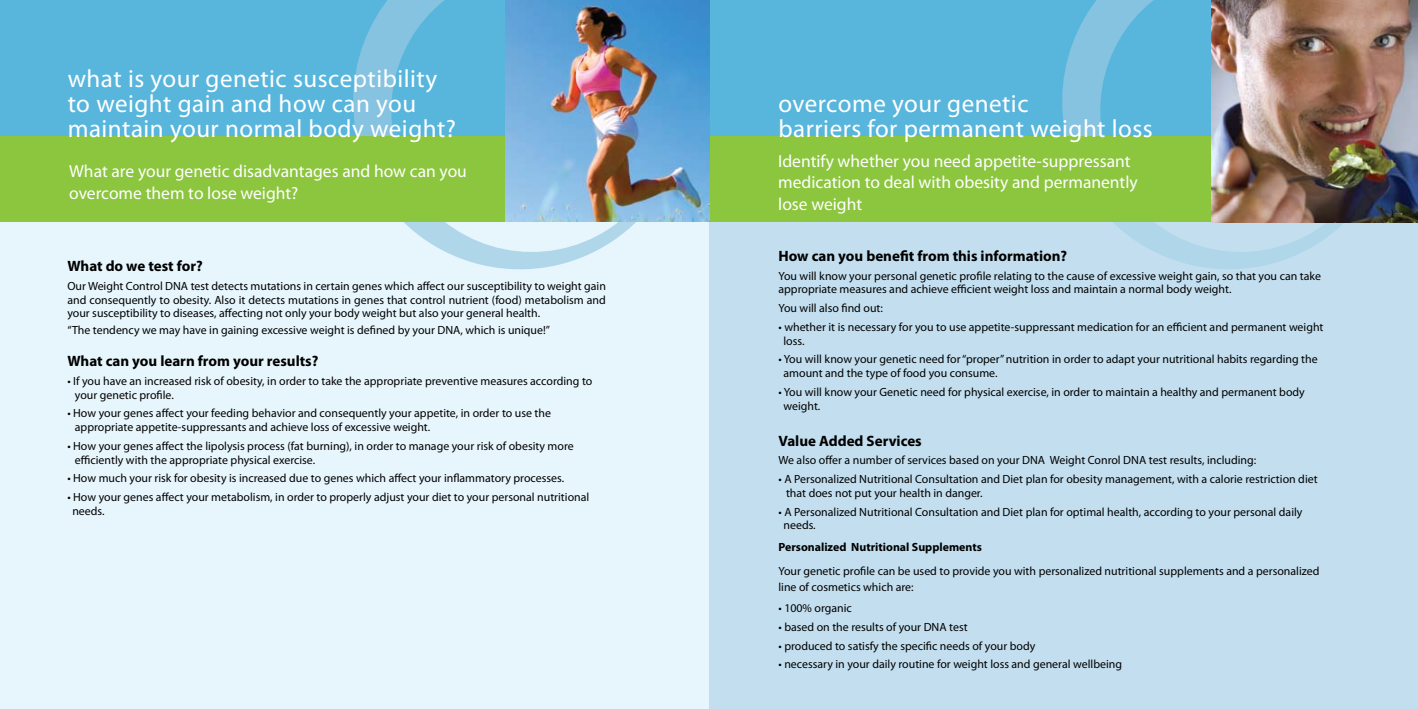
<style>
.page{position:relative;width:1418px;height:709px;background:#fff}
.page>*{position:absolute;margin:0;border:0;box-sizing:border-box;transform-origin:0 0}
.t1{font:25px/25px "Myriad Pro";letter-spacing:.02em;color:#fff}
.t2{font:17.5px/21.8px "Myriad Pro";color:#fff}
.t3{font:700 15px "Myriad Pro";color:#000}
.t4{font:11.88px/13.8px "Myriad Pro";color:#000}
.t5{font:700 11.88px "Myriad Pro";color:#000}
</style>
<div class="page">
<div style="left:692px;top:0;width:725px;height:709px;background:#c3dfef"></div>
<svg style="left:1113px;top:222px;width:304px;height:47px"></svg>
<div style="left:691px;top:0;width:587px;height:156px;background:#58b6dd"></div>
<svg style="left:1043px;top:0;width:168px;height:137px"></svg>
<div style="left:691px;top:137px;width:726px;height:85px;background:#8cc63f"></div>
<img style="left:1211px;top:0;width:206px;height:222px">
<div style="left:0;top:0;width:709px;height:709px;background:#e7f6fd"></div>
<svg style="left:404px;top:222px;width:232px;height:48px"></svg>
<div style="left:0;top:0;width:569px;height:156px;background:#58b6dd"></div>
<svg style="left:334px;top:0;width:171px;height:137px"></svg>
<div style="left:0;top:137px;width:709px;height:85px;background:#8cc63f"></div>
<img style="left:505px;top:0;width:204px;height:222px">
<h1 class="t1" style="left:68px;top:65px;width:390px">what is your genetic susceptibility to weight gain and how can you maintain your normal body weight?</h1>
<h2 class="t2" style="left:69px;top:160px;width:399px">What are your genetic disadvantages and how can you overcome them to lose weight?</h2>
<p class="t3" style="left:67px;top:256px;width:137px">What do we test for?</p>
<p class="t4" style="left:67px;top:279px;width:540px;text-align:justify">Our Weight Control DNA test detects mutations in certain genes which affect our susceptibility to weight gain and consequently to obesity. Also it detects mutations in genes that control nutrient (food) metabolism and your susceptibility to diseases, affecting not only your body weight but also your general health.</p>
<p class="t4" style="left:67px;top:322px;width:484px">“The tendency we may have in gaining excessive weight is defined by your DNA, which is unique!”</p>
<p class="t3" style="left:67px;top:351px;width:253px">What can you learn from your results?</p>
<p class="t4" style="left:75px;top:374px;width:519px;text-indent:-8px">• If you have an increased risk of obesity, in order to take the appropriate preventive measures according to your genetic profile.</p>
<p class="t4" style="left:75px;top:406px;width:477px;text-indent:-8px">• How your genes affect your feeding behavior and consequently your appetite, in order to use the appropriate appetite-suppressants and achieve loss of excessive weight.</p>
<p class="t4" style="left:75px;top:439px;width:500px;text-indent:-8px">• How your genes affect the lipolysis process (fat burning), in order to manage your risk of obesity more efficiently with the appropriate physical exercise.</p>
<p class="t4" style="left:67px;top:471px;width:498px">• How much your risk for obesity is increased due to genes which affect your inflammatory processes.</p>
<p class="t4" style="left:72px;top:490px;width:518px;text-indent:-5px">• How your genes affect your metabolism, in order to properly adjust your diet to your personal nutritional needs.</p>
<h1 class="t1" style="left:778px;top:91px;width:376px">overcome your genetic<br>barriers for permanent weight loss</h1>
<h2 class="t2" style="left:778px;top:150px;width:361px">Identify whether you need appetite-suppressant medication to deal with obesity and permanently lose weight</h2>
<p class="t3" style="left:778px;top:246px;width:290px">How can you benefit from this information?</p>
<p class="t4" style="left:778px;top:268px;width:544px">You will know your personal genetic profile relating to the cause of excessive weight gain, so that you can take appropriate measures and achieve efficient weight loss and maintain a normal body weight.</p>
<p class="t4" style="left:778px;top:301px;width:106px">You will also find out:</p>
<p class="t4" style="left:783px;top:320px;width:541px;text-indent:-5px">• whether it is necessary for you to use appetite-suppressant medication for an efficient and permanent weight loss.</p>
<p class="t4" style="left:783px;top:352px;width:535px;text-indent:-5px">• You will know your genetic need for “proper” nutrition in order to adapt your nutritional habits regarding the amount and the type of food you consume.</p>
<p class="t4" style="left:783px;top:385px;width:523px;text-indent:-5px">• You will know your Genetic need for physical exercise, in order to maintain a healthy and permanent body weight.</p>
<p class="t3" style="left:778px;top:431px;width:145px">Value Added Services</p>
<p class="t4" style="left:778px;top:453px;width:479px">We also offer a number of services based on your DNA Weight Conrol DNA test results, including:</p>
<p class="t4" style="left:786px;top:472px;width:533px;text-indent:-8px">• A Personalized Nutritional Consultation and Diet plan for obesity management, with a calorie restriction diet that does not put your health in danger.</p>
<p class="t4" style="left:783px;top:504px;width:520px;text-indent:-5px">• A Personalized Nutritional Consultation and Diet plan for optimal health, according to your personal daily needs.</p>
<p class="t5" style="left:778px;top:539px;width:205px">Personalized Nutritional Supplements</p>
<p class="t4" style="left:778px;top:562px;width:542px;line-height:16.2px">Your genetic profile can be used to provide you with personalized nutritional supplements and a personalized line of cosmetics which are:</p>
<p class="t4" style="left:778px;top:601px;width:75px">• 100% organic</p>
<p class="t4" style="left:778px;top:619px;width:191px">• based on the results of your DNA test</p>
<p class="t4" style="left:778px;top:638px;width:258px">• produced to satisfy the specific needs of your body</p>
<p class="t4" style="left:778px;top:657px;width:345px">• necessary in your daily routine for weight loss and general wellbeing</p>
</div>
